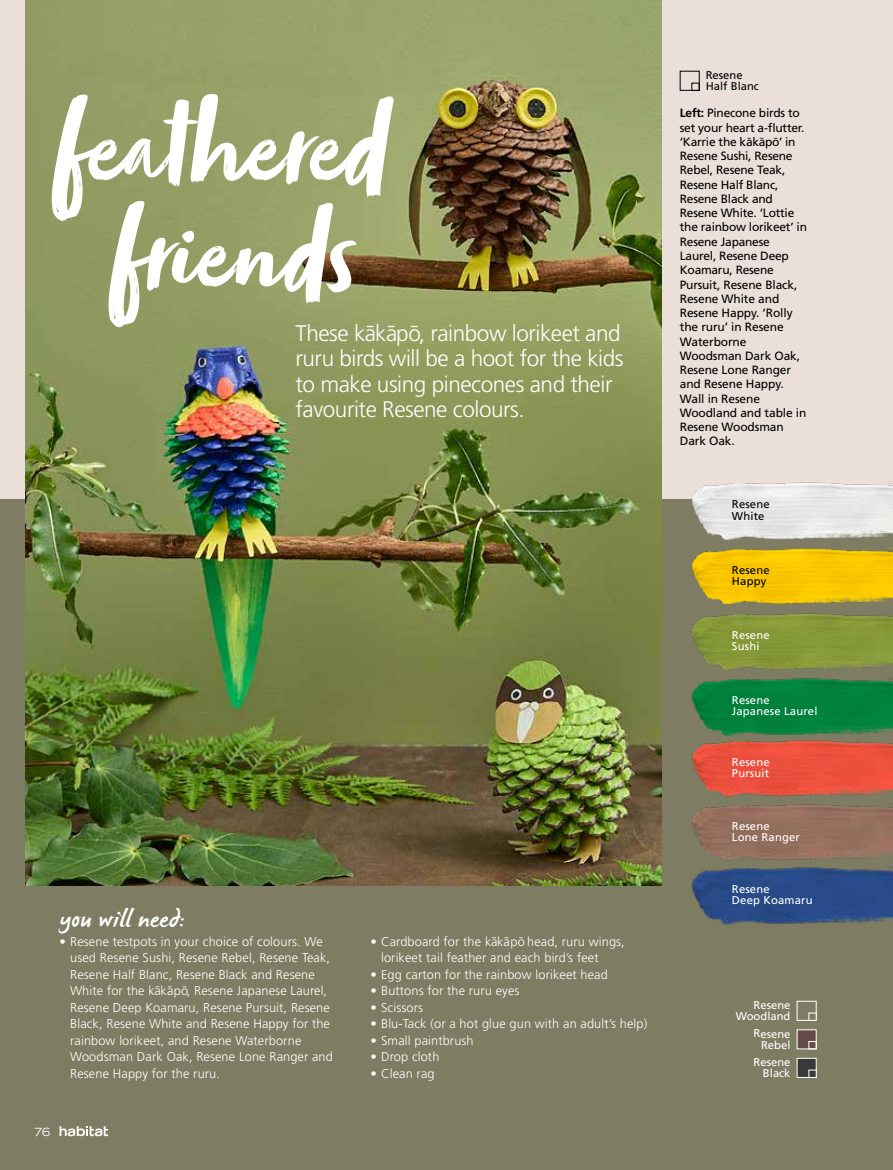
<style>
.page{position:relative;width:893px;height:1170px;background:#fff}
.page>*{position:absolute;margin:0;border:0;box-sizing:border-box;transform-origin:0 0}
.t1{font:120px/106.4px "Zooja";letter-spacing:.01em;color:#fff;text-align:center}
.t2{font:24px "James Paul";color:#fff}
.t3{font:300 22.5px/25.5px "Frutiger LT Std";letter-spacing:-.02em;color:#fff}
.t4{font:300 12.75px/16.5px "Frutiger LT Std";letter-spacing:.01em;color:#fff}
.t5{font:12px/14.2px "Frutiger LT Std";letter-spacing:-.02em;color:#000}
.t6{font:11.25px/11.2px "Frutiger LT Std";letter-spacing:.015em;color:#fff}
.t7{font:11.25px/11.2px "Frutiger LT Std";letter-spacing:.015em;color:#000}
.t8{font:expanded 11.25px "Trade Gothic LH";color:#fff}
.s1{font-weight:400}
.s2{font-weight:700}
</style>
<div class="page">
<div style="left:0;top:0;width:893px;height:730px;background:#ebe0d9"></div>
<div style="left:0;top:500px;width:893px;height:669px;background:#7e7d63"></div>
<div style="left:797px;top:1057px;width:19px;height:20px;background:#393939;border:1px solid #fff"></div>
<svg style="left:809px;top:1069px;width:7px;height:8px"></svg>
<img style="left:26px;top:0;width:636px;height:885px">
<div style="left:692px;top:83px;width:7px;height:8px;border:1px solid #000"></div>
<img style="left:686px;top:481px;width:207px;height:58px">
<img style="left:691px;top:547px;width:202px;height:123px">
<img style="left:691px;top:677px;width:202px;height:59px">
<img style="left:691px;top:740px;width:202px;height:185px">
<div style="left:797px;top:1000px;width:19px;height:20px;background:#7e7d63;border:1px solid #fff"></div>
<svg style="left:809px;top:1012px;width:7px;height:8px"></svg>
<div style="left:797px;top:1029px;width:19px;height:19px;background:#654c48;border:1px solid #fff"></div>
<div style="left:809px;top:1041px;width:7px;height:7px;border:1px solid #fff"></div>
<svg style="left:60px;top:1126px;width:48px;height:10px"></svg>
<h1 class="t1" style="left:54px;top:112px;width:333px">feathered friends</h1>
<h3 class="t3" style="left:296px;top:320px;width:330px">These ka<span class="s1">¯</span>ka<span class="s1">¯</span>po<span class="s1">¯</span>, rainbow lorikeet and ruru birds will be a hoot for the kids to make using pinecones and their favourite Resene colours.</h3>
<h2 class="t2" style="left:60px;top:907px;width:126px">you will need:</h2>
<p class="t4" style="left:70px;top:933px;width:264px;text-indent:-11px">• Resene testpots in your choice of colours. We used Resene Sushi, Resene Rebel, Resene Teak, Resene Half Blanc, Resene Black and Resene White for the ka<span class="s1">¯</span>ka<span class="s1">¯</span> po<span class="s1">¯</span>, Resene Japanese Laurel, Resene Deep Koamaru, Resene Pursuit, Resene Black, Resene White and Resene Happy for the rainbow lorikeet, and Resene Waterborne Woodsman Dark Oak, Resene Lone Ranger and Resene Happy for the ruru.</p>
<p class="t4" style="left:381px;top:933px;width:245px;text-indent:-11px">• Cardboard for the ka<span class="s1">¯</span>ka<span class="s1">¯</span> po<span class="s1">¯</span> head, ruru wings, lorikeet tail feather and each bird’s feet</p>
<p class="t4" style="left:370px;top:966px;width:239px">• Egg carton for the rainbow lorikeet head</p>
<p class="t4" style="left:370px;top:982px;width:151px">• Buttons for the ruru eyes</p>
<p class="t4" style="left:370px;top:999px;width:54px">• Scissors</p>
<p class="t4" style="left:370px;top:1015px;width:278px">• Blu-Tack (or a hot glue gun with an adult’s help)</p>
<p class="t4" style="left:370px;top:1032px;width:105px">• Small paintbrush</p>
<p class="t4" style="left:370px;top:1048px;width:70px">• Drop cloth</p>
<p class="t4" style="left:370px;top:1065px;width:66px">• Clean rag</p>
<p class="t8" style="left:34px;top:1124px;width:18px">76</p>
<p class="t7" style="left:706px;top:69px;width:55px">Resene<br>Half Blanc</p>
<p class="t5" style="left:680px;top:106px;width:129px"><span class="s2">Left:</span> Pinecone birds to set your heart a-flutter. ‘Karrie the ka¯ka¯po¯’ in<br>Resene Sushi, Resene<br>Rebel, Resene Teak,<br>Resene Half Blanc,<br>Resene Black and<br>Resene White. ‘Lottie the rainbow lorikeet’ in<br>Resene Japanese<br>Laurel, Resene Deep<br>Koamaru, Resene<br>Pursuit, Resene Black,<br>Resene White and<br>Resene Happy. ‘Rolly the ruru’ in Resene<br>Waterborne<br>Woodsman Dark Oak,<br>Resene Lone Ranger and Resene Happy.<br>Wall in Resene<br>Woodland and table in<br>Resene Woodsman<br>Dark Oak.</p>
<p class="t7" style="left:732px;top:499px;width:39px">Resene<br>White</p>
<p class="t7" style="left:732px;top:564px;width:39px">Resene<br>Happy</p>
<p class="t6" style="left:732px;top:629px;width:39px">Resene<br>Sushi</p>
<p class="t6" style="left:732px;top:694px;width:87px">Resene<br>Japanese Laurel</p>
<p class="t6" style="left:732px;top:756px;width:39px">Resene<br>Pursuit</p>
<p class="t6" style="left:732px;top:820px;width:69px">Resene<br>Lone Ranger</p>
<p class="t6" style="left:732px;top:883px;width:82px">Resene<br>Deep Koamaru</p>
<p class="t6" style="left:736px;top:999px;width:56px;text-align:right">Resene<br>Woodland</p>
<p class="t6" style="left:754px;top:1027px;width:38px;text-align:right">Resene<br>Rebel</p>
<p class="t6" style="left:754px;top:1056px;width:38px;text-align:right">Resene<br>Black</p>
</div>
